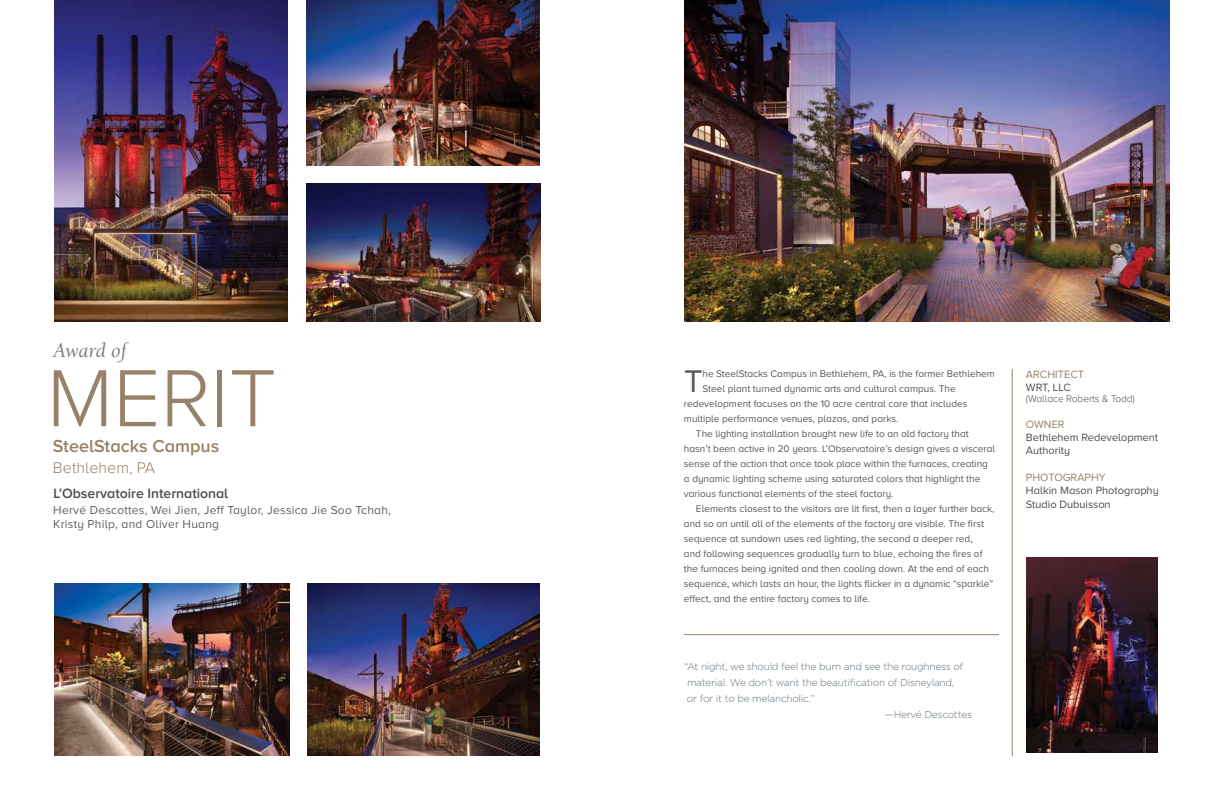
<style>
.page{position:relative;width:1224px;height:792px;background:#fff}
.page>*{position:absolute;margin:0;border:0;box-sizing:border-box;transform-origin:0 0}
.t1{font:300 84px "Proxima Nova A";color:#978269}
.t2{font:32.5px "Proxima Nova A";color:#58595b}
.t3{font:21px "Berkeley Oldstyle IT Cby BT Med Ital";letter-spacing:.01em;color:#808285}
.t4{font:600 18px "Proxima Nova A";color:#978269}
.t5{font:300 16px "Proxima Nova A";letter-spacing:.005em;color:#978269}
.t6{font:600 14px "Proxima Nova A";color:#4d4d4f}
.t7{font:12px/14px "Proxima Nova A";letter-spacing:.02em;color:#606163}
.t8{font:11px/13px "Proxima Nova A";color:#4d4d4f}
.t9{font:11px "Proxima Nova A";color:#978269}
.t10{font:10px "Proxima Nova A";color:#58595b}
.t11{font:300 10px "Gotham";color:#63717a}
.t12{font:300 10px "Proxima Nova A";color:#4d4d4f}
</style>
<div class="page">
<img style="left:684px;top:0;width:486px;height:321px">
<hr style="left:1012px;top:369px;width:1px;height:387px;background:#978269">
<img style="left:54px;top:0;width:234px;height:321px">
<img style="left:306px;top:184px;width:234px;height:137px">
<img style="left:308px;top:583px;width:232px;height:173px">
<img style="left:306px;top:0;width:234px;height:166px">
<img style="left:54px;top:583px;width:235px;height:173px">
<img style="left:1026px;top:557px;width:131px;height:195px">
<hr style="left:684px;top:634px;width:315px;height:1px;background:#978269">
<h3 class="t3" style="left:54px;top:338px;width:74px">Award of</h3>
<h1 class="t1" style="left:47px;top:352px;width:231px">MERIT</h1>
<h3 class="t4" style="left:53px;top:436px;width:168px">SteelStacks Campus</h3>
<h3 class="t5" style="left:53px;top:459px;width:104px">Bethlehem, PA</h3>
<h3 class="t6" style="left:53px;top:485px;width:176px">L’Observatoire International</h3>
<p class="t7" style="left:53px;top:503px;width:339px">Hervé Descottes, Wei Jien, Jeff Taylor, Jessica Jie Soo Tchah,<br>Kristy Philp, and Oliver Huang</p>
<h2 class="t2" style="left:684px;top:363px;width:20px">T</h2>
<p class="t10" style="left:703px;top:368px;width:294px">he SteelStacks Campus in Bethlehem, PA, is the former Bethlehem</p>
<p class="t10" style="left:703px;top:383px;width:255px">Steel plant turned dynamic arts and cultural campus. The</p>
<p class="t10" style="left:684px;top:398px;width:285px">redevelopment focuses on the 10 acre central core that includes</p>
<p class="t10" style="left:684px;top:413px;width:216px">multiple performance venues, plazas, and parks.</p>
<p class="t10" style="left:696px;top:428px;width:274px">The lighting installation brought new life to an old factory that</p>
<p class="t10" style="left:684px;top:443px;width:313px">hasn’t been active in 20 years. L’Observatoire’s design gives a visceral</p>
<p class="t10" style="left:684px;top:458px;width:306px">sense of the action that once took place within the furnaces, creating</p>
<p class="t10" style="left:684px;top:473px;width:298px">a dynamic lighting scheme using saturated colors that highlight the</p>
<p class="t10" style="left:684px;top:488px;width:211px">various functional elements of the steel factory.</p>
<p class="t10" style="left:696px;top:503px;width:300px">Elements closest to the visitors are lit first, then a layer further back,</p>
<p class="t10" style="left:684px;top:518px;width:301px">and so on until all of the elements of the factory are visible. The first</p>
<p class="t10" style="left:684px;top:533px;width:290px">sequence at sundown uses red lighting, the second a deeper red,</p>
<p class="t10" style="left:684px;top:548px;width:300px">and following sequences gradually turn to blue, echoing the fires of</p>
<p class="t10" style="left:684px;top:563px;width:307px">the furnaces being ignited and then cooling down. At the end of each</p>
<p class="t10" style="left:684px;top:578px;width:311px">sequence, which lasts an hour, the lights flicker in a dynamic “sparkle”</p>
<p class="t10" style="left:684px;top:593px;width:188px">effect, and the entire factory comes to life.</p>
<p class="t11" style="left:684px;top:660px;width:281px">“At night, we should feel the burn and see the roughness of</p>
<p class="t11" style="left:687px;top:676px;width:269px">material. We don’t want the beautification of Disneyland,</p>
<p class="t11" style="left:687px;top:692px;width:129px">or for it to be melancholic.”</p>
<p class="t11" style="left:885px;top:708px;width:89px">—Hervé Descottes</p>
<p class="t9" style="left:1026px;top:368px;width:60px">ARCHITECT</p>
<p class="t8" style="left:1026px;top:380px;width:46px">WRT, LLC</p>
<p class="t12" style="left:1026px;top:393px;width:110px">(Wallace Roberts &amp; Todd)</p>
<p class="t9" style="left:1026px;top:418px;width:40px">OWNER</p>
<p class="t8" style="left:1026px;top:431px;width:134px">Bethlehem Redevelopment<br>Authority</p>
<p class="t9" style="left:1026px;top:471px;width:81px">PHOTOGRAPHY</p>
<p class="t8" style="left:1026px;top:483px;width:134px;line-height:14.4px">Halkin Mason Photography<br>Studio Dubuisson</p>
</div>
